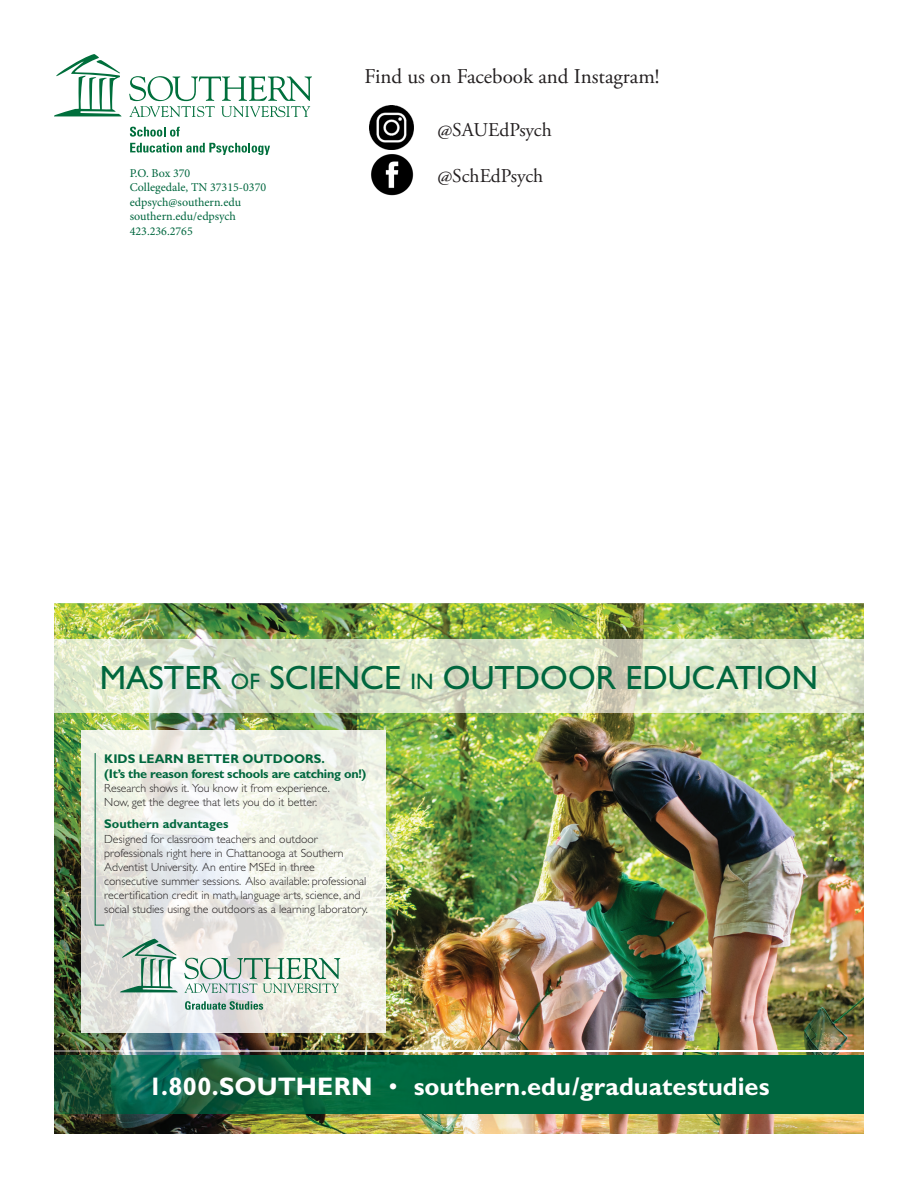
<style>
.page{position:relative;width:918px;height:1188px;background:#fff}
.page>*{position:absolute;margin:0;border:0;box-sizing:border-box;transform-origin:0 0}
.t1{font:33.75px "Gill Sans";color:#00673e}
.t2{font:700 25.5px "Gill Sans";color:#fff}
.t3{font:21px "Adobe Garamond Pro";color:#231f20}
.t4{font:19.5px "Adobe Garamond Pro";color:#231f20}
.t5{font:700 12.6px/15.1px "Gill Sans";letter-spacing:-.02em;color:#00673e}
.t6{font:700 12.6px "Gill Sans";color:#00673e}
.t7{font:12px "Minion Pro";color:#01673f}
.t8{font:300 11.85px/14.1px "Gill Sans";color:#231f20}
.s1{font-size:22.5px}
.s2{font-weight:300}
</style>
<div class="page">
<svg style="left:54px;top:54px;width:68px;height:62px"></svg>
<svg style="left:129px;top:76px;width:183px;height:41px"></svg>
<svg style="left:130px;top:127px;width:50px;height:10px"></svg>
<svg style="left:130px;top:143px;width:140px;height:12px"></svg>
<img style="left:370px;top:106px;width:43px;height:43px">
<img style="left:371px;top:149px;width:43px;height:47px">
<img style="left:54px;top:603px;width:810px;height:531px">
<img style="left:54px;top:640px;width:810px;height:72px">
<img style="left:81px;top:731px;width:304px;height:302px">
<img style="left:54px;top:1056px;width:810px;height:57px">
<img style="left:54px;top:1050px;width:810px;height:1px">
<svg style="left:120px;top:939px;width:58px;height:53px"></svg>
<svg style="left:184px;top:957px;width:156px;height:36px"></svg>
<svg style="left:185px;top:1001px;width:78px;height:9px"></svg>
<svg style="left:94px;top:752px;width:11px;height:174px;background:#cfd9ce"></svg>
<p class="t7" style="left:130px;top:165px;width:62px">P.O. Box 370</p>
<p class="t7" style="left:130px;top:180px;width:138px">Collegedale, TN 37315-0370</p>
<p class="t7" style="left:130px;top:194px;width:113px">edpsych@southern.edu</p>
<p class="t7" style="left:130px;top:208px;width:108px">southern.edu/edpsych</p>
<p class="t7" style="left:130px;top:223px;width:65px">423.236.2765</p>
<p class="t3" style="left:364px;top:63px;width:296px">Find us on Facebook and Instagram!</p>
<p class="t4" style="left:437px;top:118px;width:116px">@SAUEdPsych</p>
<p class="t4" style="left:437px;top:164px;width:107px">@SchEdPsych</p>
<p class="t1" style="left:100px;top:658px;width:720px">MASTER <span class="s1">OF</span> SCIENCE <span class="s1">IN</span> OUTDOOR EDUCATION</p>
<p class="t5" style="left:104px;top:751px;width:264px">KIDS LEARN BETTER OUTDOORS.<br>(It’s the reason forest schools are catching on!)</p>
<p class="t8" style="left:104px;top:781px;width:227px">Research shows it. You know it from experience.<br>Now, get the degree that lets you do it better.</p>
<p class="t6" style="left:104px;top:817px;width:126px">Southern advantages</p>
<p class="t8" style="left:104px;top:832px;width:265px">Designed for classroom teachers and outdoor professionals right here in Chattanooga at Southern Adventist University. An entire MSEd in three consecutive summer sessions. Also available: professional recertification credit in math, language arts, science, and social studies using the outdoors as a learning laboratory.</p>
<p class="t2" style="left:148px;top:1071px;width:623px">1.800.SOUTHERN <span class="s2">•</span> southern.edu/graduatestudies</p>
</div>
